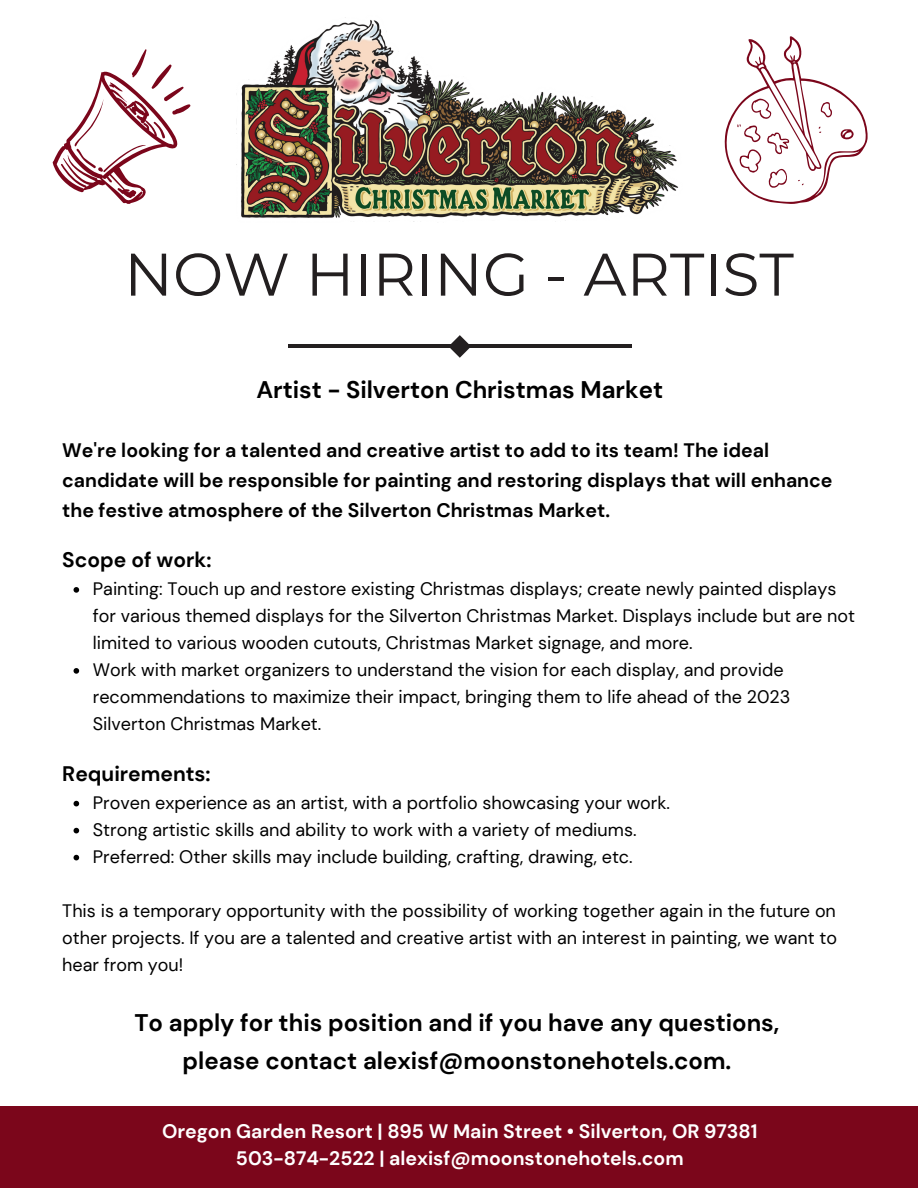
<style>
.page{position:relative;width:918px;height:1188px;background:#fff}
.page>*{position:absolute;margin:0;border:0;box-sizing:border-box;transform-origin:0 0}
.t1{font:60px "Montserrat";color:#231f20}
.t2{font:700 24px/37.2px "DM Sans";color:#000;text-align:center}
.t3{font:700 21px "DM Sans";color:#000}
.t4{font:700 19.5px/30.3px "DM Sans";color:#000}
.t5{font:700 19.5px/27px "DM Sans";color:#fff;text-align:center}
.t6{font:18px/27px "DM Sans";color:#000}
</style>
<div class="page">
<div style="left:0;top:1106px;width:918px;height:82px;background:#7b061b"></div>
<hr style="left:288px;top:345px;width:344px;height:3px;background:#231f20">
<svg style="left:449px;top:335px;width:22px;height:23px"></svg>
<img style="left:236px;top:17px;width:443px;height:205px">
<svg style="left:74px;top:587px;width:5px;height:6px"></svg>
<svg style="left:74px;top:668px;width:5px;height:6px"></svg>
<svg style="left:74px;top:801px;width:5px;height:5px"></svg>
<svg style="left:74px;top:828px;width:5px;height:5px"></svg>
<svg style="left:74px;top:855px;width:5px;height:5px"></svg>
<svg style="left:725px;top:36px;width:143px;height:168px"></svg>
<svg style="left:53px;top:49px;width:138px;height:155px"></svg>
<h1 class="t1" style="left:124px;top:238px;width:671px">NOW HIRING - ARTIST</h1>
<h2 class="t2" style="left:256px;top:371px;width:408px">Artist - Silverton Christmas Market</h2>
<p class="t4" style="left:62px;top:435px;width:772px">We're looking for a talented and creative artist to add to its team! The ideal candidate will be responsible for painting and restoring displays that will enhance the festive atmosphere of the Silverton Christmas Market.</p>
<p class="t3" style="left:62px;top:546px;width:151px">Scope of work:</p>
<p class="t6" style="left:93px;top:575px;width:764px">Painting: Touch up and restore existing Christmas displays; create newly painted displays for various themed displays for the Silverton Christmas Market. Displays include but are not limited to various wooden cutouts, Christmas Market signage, and more.<br>Work with market organizers to understand the vision for each display, and provide recommendations to maximize their impact, bringing them to life ahead of the 2023<br>Silverton Christmas Market.</p>
<p class="t3" style="left:62px;top:760px;width:150px">Requirements:</p>
<p class="t6" style="left:93px;top:789px;width:579px">Proven experience as an artist, with a portfolio showcasing your work.<br>Strong artistic skills and ability to work with a variety of mediums.<br>Preferred: Other skills may include building, crafting, drawing, etc.</p>
<p class="t6" style="left:62px;top:897px;width:776px;text-align:justify">This is a temporary opportunity with the possibility of working together again in the future on other projects. If you are a talented and creative artist with an interest in painting, we want to hear from you!</p>
<h2 class="t2" style="left:134px;top:1005px;width:646px">To apply for this position and if you have any questions, please contact alexisf@moonstonehotels.com.</h2>
<p class="t5" style="left:162px;top:1118px;width:597px">Oregon Garden Resort | 895 W Main Street • Silverton, OR 97381<br>503-874-2522 | alexisf@moonstonehotels.com</p>
</div>
